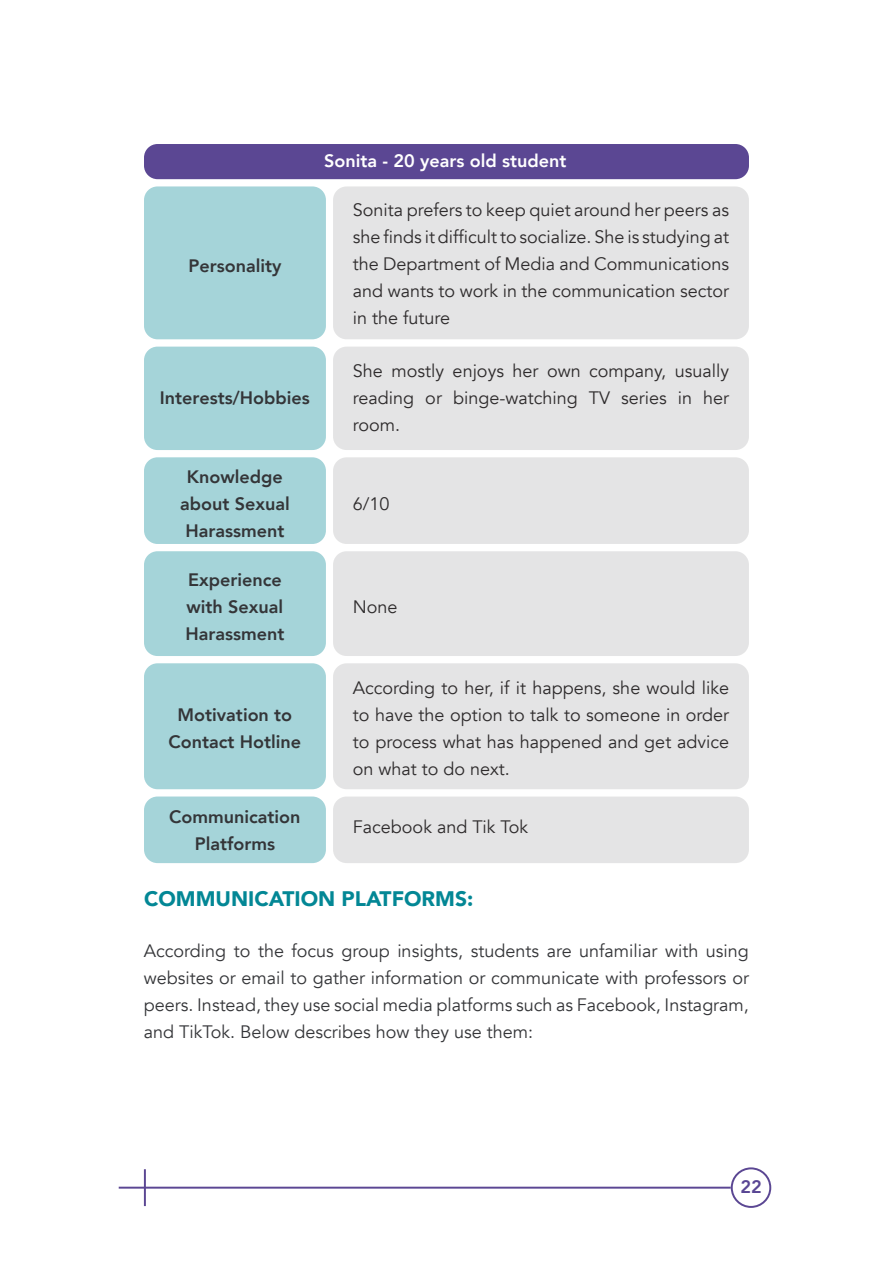
<style>
.page{position:relative;width:893px;height:1263px;background:#fff}
.page>*{position:absolute;margin:0;border:0;box-sizing:border-box;transform-origin:0 0}
.t1{font:900 21px "Avenir";color:#038795}
.t2{font:18px/27px "Avenir";color:#2e2b2c;text-align:justify}
.t3{font:18px/27px "Avenir";color:#343538;text-align:justify}
.t4{font:800 18px/27px "Avenir";color:#343538;text-align:center}
.t5{font:800 18px "Avenir";color:#fff}
.t6{font:800 18px "Avenir";color:#594694}
</style>
<div class="page">
<div style="left:731px;top:1167px;width:40px;height:41px;border:2px solid #5b4793;border-radius:50%"></div>
<hr style="left:119px;top:1187px;width:612px;height:1px;background:#5b4793">
<hr style="left:144px;top:1169px;width:2px;height:37px;background:#5b4793">
<div style="left:144px;top:186px;width:182px;height:153px;background:#a5d4d9;border-radius:14px"></div>
<div style="left:144px;top:551px;width:182px;height:105px;background:#a5d4d9;border-radius:14px"></div>
<div style="left:144px;top:347px;width:182px;height:103px;background:#a5d4d9;border-radius:13px"></div>
<div style="left:144px;top:457px;width:182px;height:87px;background:#a5d4d9;border-radius:14px"></div>
<div style="left:144px;top:663px;width:182px;height:126px;background:#a5d4d9;border-radius:14px"></div>
<div style="left:333px;top:186px;width:416px;height:153px;background:#e4e4e5;border-radius:14px"></div>
<div style="left:333px;top:551px;width:416px;height:105px;background:#e4e4e5;border-radius:14px"></div>
<div style="left:333px;top:347px;width:416px;height:103px;background:#e4e4e5;border-radius:13px"></div>
<div style="left:333px;top:457px;width:416px;height:87px;background:#e4e4e5;border-radius:14px"></div>
<div style="left:333px;top:663px;width:416px;height:126px;background:#e4e4e5;border-radius:14px"></div>
<div style="left:144px;top:144px;width:605px;height:35px;background:#5b4793;border-radius:14px"></div>
<div style="left:144px;top:796px;width:182px;height:67px;background:#a5d4d9;border-radius:14px"></div>
<div style="left:333px;top:796px;width:416px;height:67px;background:#e4e4e5;border-radius:14px"></div>
<p class="t4" style="left:188px;top:252px;width:95px">Personality</p>
<p class="t5" style="left:324px;top:146px;width:244px">Sonita - 20 years old student</p>
<p class="t2" style="left:353px;top:197px;width:378px">Sonita prefers to keep quiet around her peers as she finds it difficult to socialize. She is studying at the Department of Media and Communications and wants to work in the communication sector in the future</p>
<p class="t4" style="left:160px;top:384px;width:151px">Interests/Hobbies</p>
<p class="t4" style="left:180px;top:463px;width:111px">Knowledge about Sexual<br>Harassment</p>
<p class="t4" style="left:185px;top:566px;width:100px;text-align:left">Experience with Sexual<br>Harassment</p>
<p class="t2" style="left:353px;top:357px;width:378px">She mostly enjoys her own company, usually reading or binge-watching TV series in her room.</p>
<p class="t2" style="left:353px;top:490px;width:38px">6/10</p>
<p class="t2" style="left:353px;top:593px;width:46px">None</p>
<p class="t4" style="left:169px;top:701px;width:134px">Motivation to<br>Contact Hotline</p>
<p class="t2" style="left:353px;top:674px;width:378px">According to her, if it happens, she would like to have the option to talk to someone in order to process what has happened and get advice on what to do next.</p>
<p class="t4" style="left:169px;top:803px;width:133px">Communication<br>Platforms</p>
<p class="t2" style="left:353px;top:813px;width:177px">Facebook and Tik Tok</p>
<p class="t1" style="left:144px;top:880px;width:331px">COMMUNICATION PLATFORMS:</p>
<p class="t3" style="left:144px;top:937px;width:607px">According to the focus group insights, students are unfamiliar with using websites or email to gather information or communicate with professors or peers. Instead, they use social media platforms such as Facebook, Instagram, and TikTok. Below describes how they use them:</p>
<p class="t6" style="left:740px;top:1173px;width:23px">22</p>
</div>
